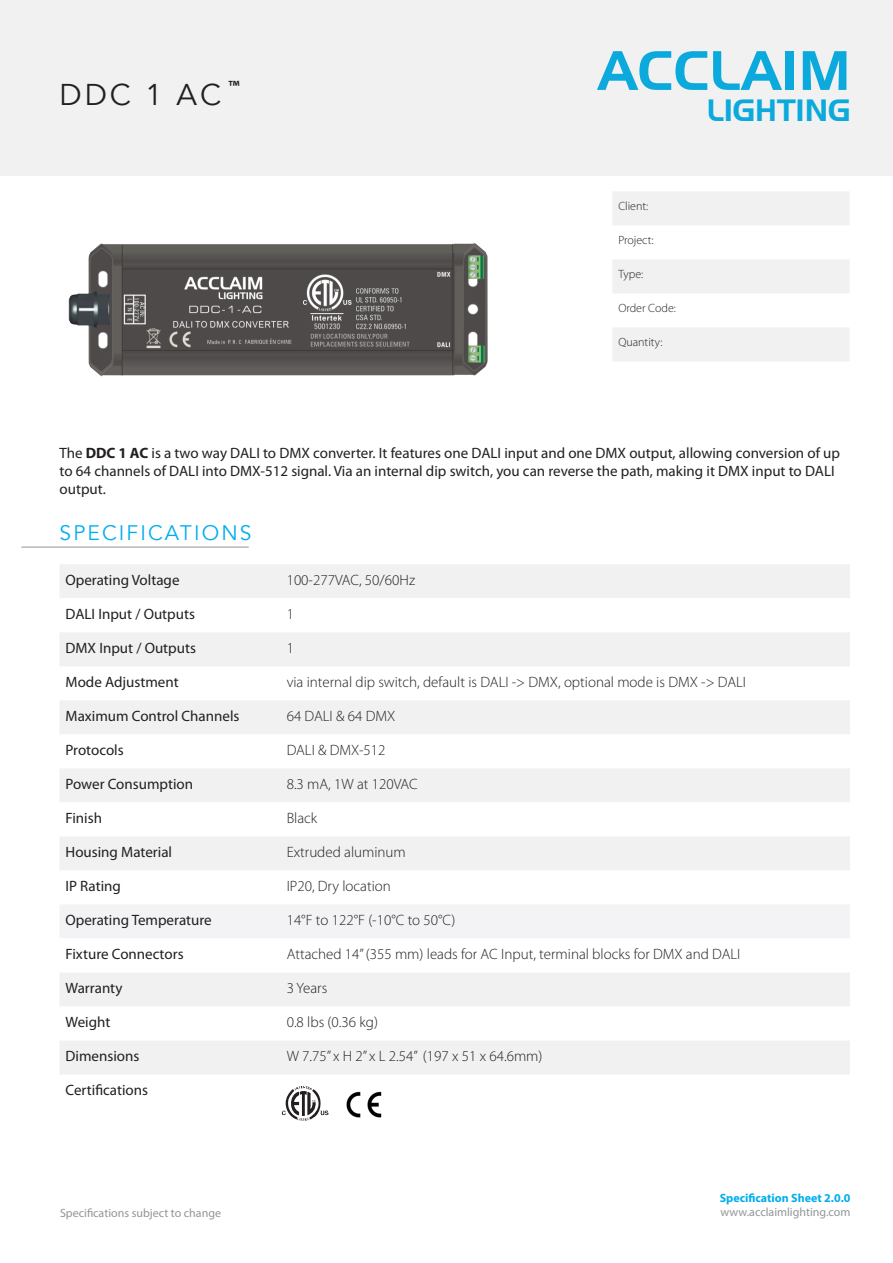
<style>
.page{position:relative;width:893px;height:1263px;background:#fff}
.page>*{position:absolute;margin:0;border:0;box-sizing:border-box;transform-origin:0 0}
.t1{font:54px "Handel Gothic BT";letter-spacing:.015em;color:#0caadc}
.t2{font:30px "Handel Gothic BT";color:#0caadc}
.t3{font:30px "Avenir";color:#231f20}
.t4{font:21px "Avenir";letter-spacing:.1em;color:#00aeef}
.t5{font:600 18px "Myriad Pro";color:#231f20}
.t6{font:15px/18px "Myriad Pro";color:#231f20}
.t7{font:300 15px "Myriad Pro";color:#231f20}
.t8{font:12px "Myriad Pro";color:#939598}
.t9{font:300 12px "Myriad Pro";color:#231f20}
.t10{font:700 12px "Myriad Pro";color:#00aeef}
.s1{font-weight:700}
</style>
<div class="page">
<div style="left:0;top:0;width:893px;height:175px;background:#f1f1f2"></div>
<hr style="left:21px;top:547px;width:228px;height:1px;background:#939598">
<div style="left:613px;top:192px;width:237px;height:33px;background:#f1f1f2"></div>
<div style="left:613px;top:260px;width:237px;height:33px;background:#f1f1f2"></div>
<div style="left:613px;top:328px;width:237px;height:33px;background:#f1f1f2"></div>
<svg style="left:60px;top:564px;width:790px;height:102px"></svg>
<svg style="left:60px;top:701px;width:790px;height:373px"></svg>
<img style="left:346px;top:1091px;width:36px;height:27px">
<svg style="left:281px;top:1086px;width:48px;height:35px"></svg>
<img style="left:68px;top:242px;width:420px;height:135px">
<p class="t3" style="left:60px;top:77px;width:163px">DDC 1 AC</p>
<p class="t5" style="left:228px;top:75px;width:13px">™</p>
<p class="t1" style="left:598px;top:38px;width:254px">ACCLAIM</p>
<p class="t2" style="left:707px;top:92px;width:145px">LIGHTING</p>
<p class="t9" style="left:618px;top:199px;width:31px">Client:</p>
<p class="t9" style="left:618px;top:233px;width:37px">Project:</p>
<p class="t9" style="left:618px;top:267px;width:26px">Type:</p>
<p class="t9" style="left:618px;top:301px;width:59px">Order Code:</p>
<p class="t9" style="left:618px;top:335px;width:46px">Quantity:</p>
<p class="t6" style="left:60px;top:444px;width:782px">The <span class="s1">DDC 1 AC</span> is a two way DALI to DMX converter. It features one DALI input and one DMX output, allowing conversion of up to 64 channels of DALI into DMX-512 signal. Via an internal dip switch, you can reverse the path, making it DMX input to DALI output.</p>
<p class="t4" style="left:60px;top:520px;width:193px">SPECIFICATIONS</p>
<p class="t6" style="left:66px;top:571px;width:115px">Operating Voltage</p>
<p class="t7" style="left:287px;top:572px;width:130px">100-277VAC, 50/60Hz</p>
<p class="t6" style="left:66px;top:605px;width:131px">DALI Input / Outputs</p>
<p class="t7" style="left:287px;top:606px;width:9px">1</p>
<p class="t6" style="left:66px;top:639px;width:132px">DMX Input / Outputs</p>
<p class="t7" style="left:287px;top:640px;width:9px">1</p>
<p class="t6" style="left:66px;top:673px;width:115px">Mode Adjustment</p>
<p class="t7" style="left:287px;top:674px;width:461px">via internal dip switch, default is DALI -&gt; DMX, optional mode is DMX -&gt; DALI</p>
<p class="t6" style="left:66px;top:707px;width:175px">Maximum Control Channels</p>
<p class="t7" style="left:287px;top:708px;width:110px">64 DALI &amp; 64 DMX</p>
<p class="t6" style="left:66px;top:741px;width:60px">Protocols</p>
<p class="t7" style="left:287px;top:742px;width:100px">DALI &amp; DMX-512</p>
<p class="t6" style="left:66px;top:775px;width:129px">Power Consumption</p>
<p class="t7" style="left:287px;top:776px;width:133px">8.3 mA, 1W at 120VAC</p>
<p class="t6" style="left:66px;top:809px;width:38px">Finish</p>
<p class="t7" style="left:287px;top:810px;width:32px">Black</p>
<p class="t6" style="left:66px;top:843px;width:108px">Housing Material</p>
<p class="t7" style="left:287px;top:844px;width:121px">Extruded aluminum</p>
<p class="t6" style="left:66px;top:877px;width:57px">IP Rating</p>
<p class="t7" style="left:287px;top:878px;width:106px">IP20, Dry location</p>
<p class="t6" style="left:66px;top:911px;width:148px">Operating Temperature</p>
<p class="t7" style="left:287px;top:912px;width:170px">14°F to 122°F (-10°C to 50°C)</p>
<p class="t6" style="left:66px;top:945px;width:120px">Fixture Connectors</p>
<p class="t7" style="left:287px;top:946px;width:455px">Attached 14” (355 mm) leads for AC Input, terminal blocks for DMX and DALI</p>
<p class="t6" style="left:66px;top:979px;width:58px">Warranty</p>
<p class="t7" style="left:287px;top:980px;width:42px">3 Years</p>
<p class="t6" style="left:66px;top:1013px;width:46px">Weight</p>
<p class="t7" style="left:287px;top:1014px;width:93px">0.8 lbs (0.36 kg)</p>
<p class="t6" style="left:66px;top:1047px;width:75px">Dimensions</p>
<p class="t7" style="left:287px;top:1048px;width:257px">W 7.75” x H 2” x L 2.54” (197 x 51 x 64.6mm)</p>
<p class="t6" style="left:66px;top:1081px;width:84px">Certifications</p>
<p class="t8" style="left:60px;top:1205px;width:163px">Specifications subject to change</p>
<p class="t10" style="left:720px;top:1190px;width:132px">Specification Sheet 2.0.0</p>
<p class="t8" style="left:720px;top:1205px;width:132px">www.acclaimlighting.com</p>
</div>
